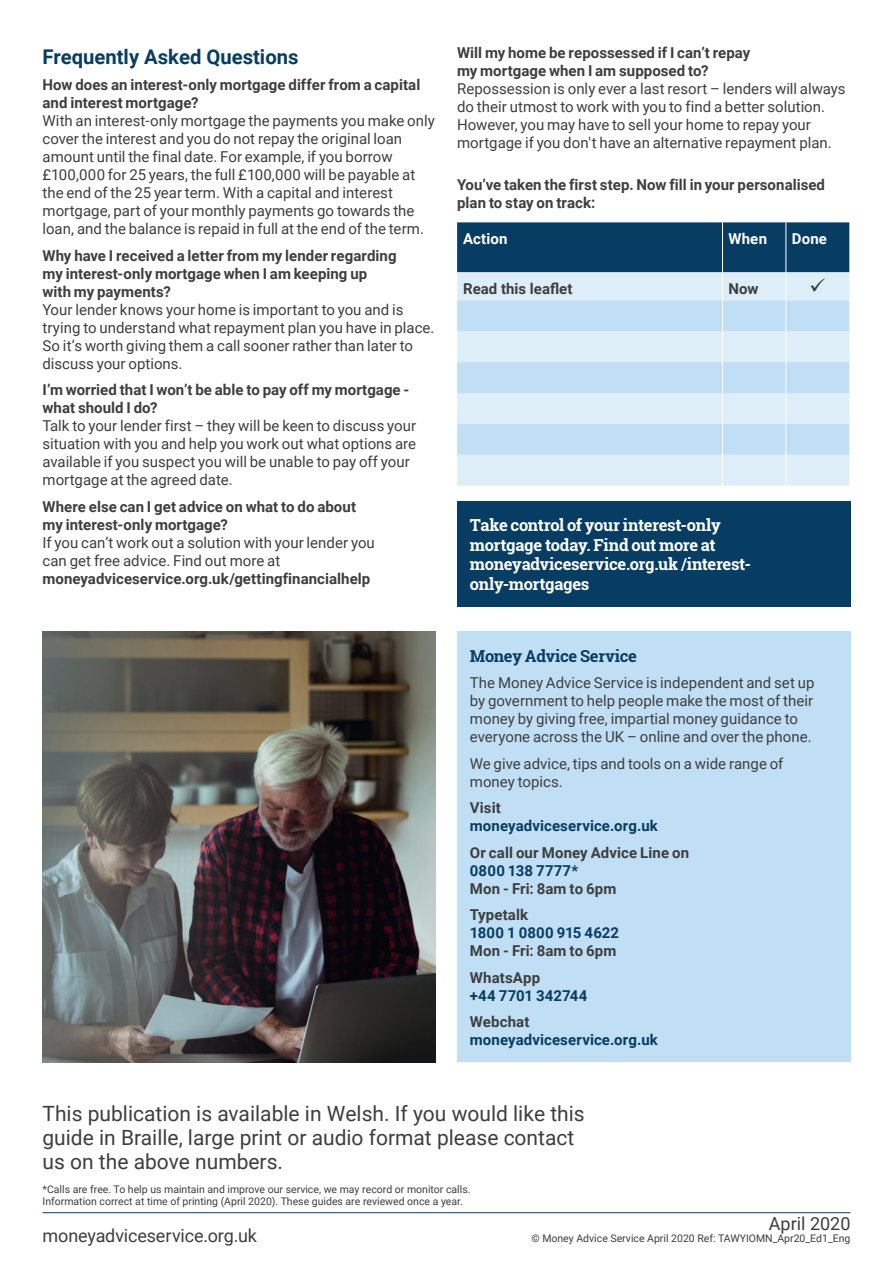
<style>
.page{position:relative;width:893px;height:1263px;background:#fff}
.page>*{position:absolute;margin:0;border:0;box-sizing:border-box;transform-origin:0 0}
.BackBody_01_Roboto{font:21px/24px "Roboto";color:#3e3e3f}
.SubHead_01_Roboto_B{font:700 20.25px "Roboto";color:#083d63}
._12_12{font:18px "Roboto";letter-spacing:-.005em;color:#3e3e3f}
.BackBody_02_Roboto{font:18px "Roboto";color:#3e3e3f}
.Key_Points_title_wh{font:700 16.5px/19.5px "Roboto Slab";letter-spacing:-.02em;color:#fff}
.Key_Points_title{font:700 16.5px "Roboto Slab";letter-spacing:-.02em;color:#083d63}
.Body_02_Roboto_10_1{font:15px/18px "Roboto";color:#3e3e3f}
.Body_02_Roboto_10_1-2{font:700 15px/18px "Roboto";letter-spacing:.005em;color:#3e3e3f}
.KeyPointsBody_02_Ro{font:700 15px/18px "Roboto";letter-spacing:.01em;color:#3e3e3f}
.KeyPointsBody_02_Ro-2{font:700 15px/18px "Roboto";letter-spacing:.01em;color:#083d63}
.TableBody_02_Roboto{font:700 15px "Roboto";color:#3e3e3f}
.TableHeader_Roboto{font:700 15px "Roboto";letter-spacing:.01em;color:#fff}
.BackTerms_Roboto_7{font:10.5px "Roboto";color:#3e3e3f}
.s1{font-weight:700}
.s2{font-weight:400}
.s3{color:#3e3e3f}
.s4{color:#083d63}
</style>
<div class="page">
<div style="left:457px;top:455px;width:392px;height:31px;background:#deeef9"></div>
<svg style="left:457px;top:300px;width:392px;height:155px;background:#cce5f6"></svg>
<hr style="left:722px;top:300px;width:1px;height:31px;background:#fff">
<hr style="left:785px;top:300px;width:1px;height:31px;background:#fff">
<hr style="left:722px;top:331px;width:1px;height:31px;background:#fff">
<hr style="left:785px;top:331px;width:1px;height:31px;background:#fff">
<hr style="left:722px;top:362px;width:1px;height:31px;background:#fff">
<hr style="left:785px;top:362px;width:1px;height:31px;background:#fff">
<hr style="left:722px;top:393px;width:1px;height:31px;background:#fff">
<hr style="left:785px;top:393px;width:1px;height:31px;background:#fff">
<hr style="left:722px;top:424px;width:1px;height:31px;background:#fff">
<hr style="left:785px;top:424px;width:1px;height:31px;background:#fff">
<hr style="left:722px;top:455px;width:1px;height:31px;background:#fff">
<hr style="left:785px;top:455px;width:1px;height:31px;background:#fff">
<svg style="left:457px;top:222px;width:392px;height:78px;background:#577e9a"></svg>
<div style="left:457px;top:501px;width:393px;height:106px;background:#083d63"></div>
<img style="left:43px;top:631px;width:393px;height:431px">
<hr style="left:43px;top:1212px;width:807px;height:1px;background:#083d63">
<div style="left:457px;top:631px;width:393px;height:431px;background:#c0dff4"></div>
<p class="SubHead_01_Roboto_B" style="left:43px;top:42px;width:258px">Frequently Asked Questions</p>
<p class="Body_02_Roboto_10_1" style="left:43px;top:75px;width:394px"><span class="s1">How does an interest-only mortgage differ from a capital and interest mortgage?<br></span>With an interest-only mortgage the payments you make only cover the interest and you do not repay the original loan amount until the final date. For example, if you borrow £100,000 for 25 years, the full £100,000 will be payable at the end of the 25 year term. With a capital and interest mortgage, part of your monthly payments go towards the loan, and the balance is repaid in full at the end of the term.</p>
<p class="Body_02_Roboto_10_1" style="left:43px;top:246px;width:393px"><span class="s1">Why have I received a letter from my lender regarding<br>my interest-only mortgage when I am keeping up<br>with my payments?<br></span>Your lender knows your home is important to you and is trying to understand what repayment plan you have in place.<br>So it’s worth giving them a call sooner rather than later to discuss your options.</p>
<p class="Body_02_Roboto_10_1" style="left:43px;top:380px;width:375px"><span class="s1">I’m worried that I won’t be able to pay off my mortgage - what should I do?<br></span>Talk to your lender first – they will be keen to discuss your situation with you and help you work out what options are available if you suspect you will be unable to pay off your mortgage at the agreed date.</p>
<p class="Body_02_Roboto_10_1-2" style="left:43px;top:497px;width:334px">Where else can I get advice on what to do about my interest-only mortgage?<br><span class="s2">If you can’t work out a solution with your lender you can get free advice. Find out more at </span>moneyadviceservice.org.uk/gettingfinancialhelp</p>
<p class="Body_02_Roboto_10_1" style="left:457px;top:43px;width:390px"><span class="s1">Will my home be repossessed if I can’t repay<br>my mortgage when I am supposed to?<br></span>Repossession is only ever a last resort – lenders will always do their utmost to work with you to find a better solution.<br>However, you may have to sell your home to repay your mortgage if you don't have an alternative repayment plan.</p>
<p class="Body_02_Roboto_10_1-2" style="left:457px;top:175px;width:369px">You’ve taken the first step. Now fill in your personalised plan to stay on track:</p>
<p class="TableHeader_Roboto" style="left:463px;top:228px;width:46px">Action</p>
<p class="TableHeader_Roboto" style="left:728px;top:228px;width:40px">When</p>
<p class="TableHeader_Roboto" style="left:792px;top:228px;width:37px">Done</p>
<p class="TableBody_02_Roboto" style="left:463px;top:278px;width:111px">Read this leaflet</p>
<p class="TableBody_02_Roboto" style="left:728px;top:278px;width:32px">Now</p>
<p class="Key_Points_title_wh" style="left:470px;top:515px;width:283px">Take control of your interest-only mortgage today. Find out more at moneyadviceservice.org.uk /interest&shy;only-mortgages</p>
<p class="Key_Points_title" style="left:470px;top:644px;width:169px">Money Advice Service</p>
<p class="Body_02_Roboto_10_1" style="left:470px;top:673px;width:346px">The Money Advice Service is independent and set up by government to help people make the most of their money by giving free, impartial money guidance to everyone across the UK – online and over the phone.</p>
<p class="Body_02_Roboto_10_1" style="left:470px;top:754px;width:315px">We give advice, tips and tools on a wide range of money topics.</p>
<p class="KeyPointsBody_02_Ro-2" style="left:470px;top:798px;width:190px"><span class="s3">Visit </span>moneyadviceservice.org.uk</p>
<p class="KeyPointsBody_02_Ro" style="left:470px;top:843px;width:221px">Or call our Money Advice Line on<br><span class="s4">0800 138 7777*<br></span>Mon - Fri: 8am to 6pm</p>
<p class="KeyPointsBody_02_Ro" style="left:470px;top:905px;width:151px">Typetalk<br><span class="s4">1800 1 0800 915 4622<br></span>Mon - Fri: 8am to 6pm</p>
<p class="KeyPointsBody_02_Ro-2" style="left:470px;top:968px;width:119px"><span class="s3">WhatsApp<br></span>+44 7701 342744</p>
<p class="KeyPointsBody_02_Ro-2" style="left:470px;top:1012px;width:190px"><span class="s3">Webchat </span>moneyadviceservice.org.uk</p>
<p class="BackBody_01_Roboto" style="left:43px;top:1101px;width:544px">This publication is available in Welsh. If you would like this guide in Braille, large print or audio format please contact us on the above numbers.</p>
<p class="BackTerms_Roboto_7" style="left:43px;top:1182px;width:429px">*Calls are free. To help us maintain and improve our service, we may record or monitor calls.</p>
<p class="BackTerms_Roboto_7" style="left:43px;top:1194px;width:422px">Information correct at time of printing (April 2020). These guides are reviewed once a year.</p>
<p class="_12_12" style="left:43px;top:1223px;width:216px">moneyadviceservice.org.uk</p>
<p class="BackBody_02_Roboto" style="left:769px;top:1211px;width:83px">April 2020</p>
<p class="BackTerms_Roboto_7" style="left:531px;top:1230px;width:320px">© Money Advice Service April 2020 Ref: TAWYIOMN_Apr20_Ed1_Eng</p>
</div>
